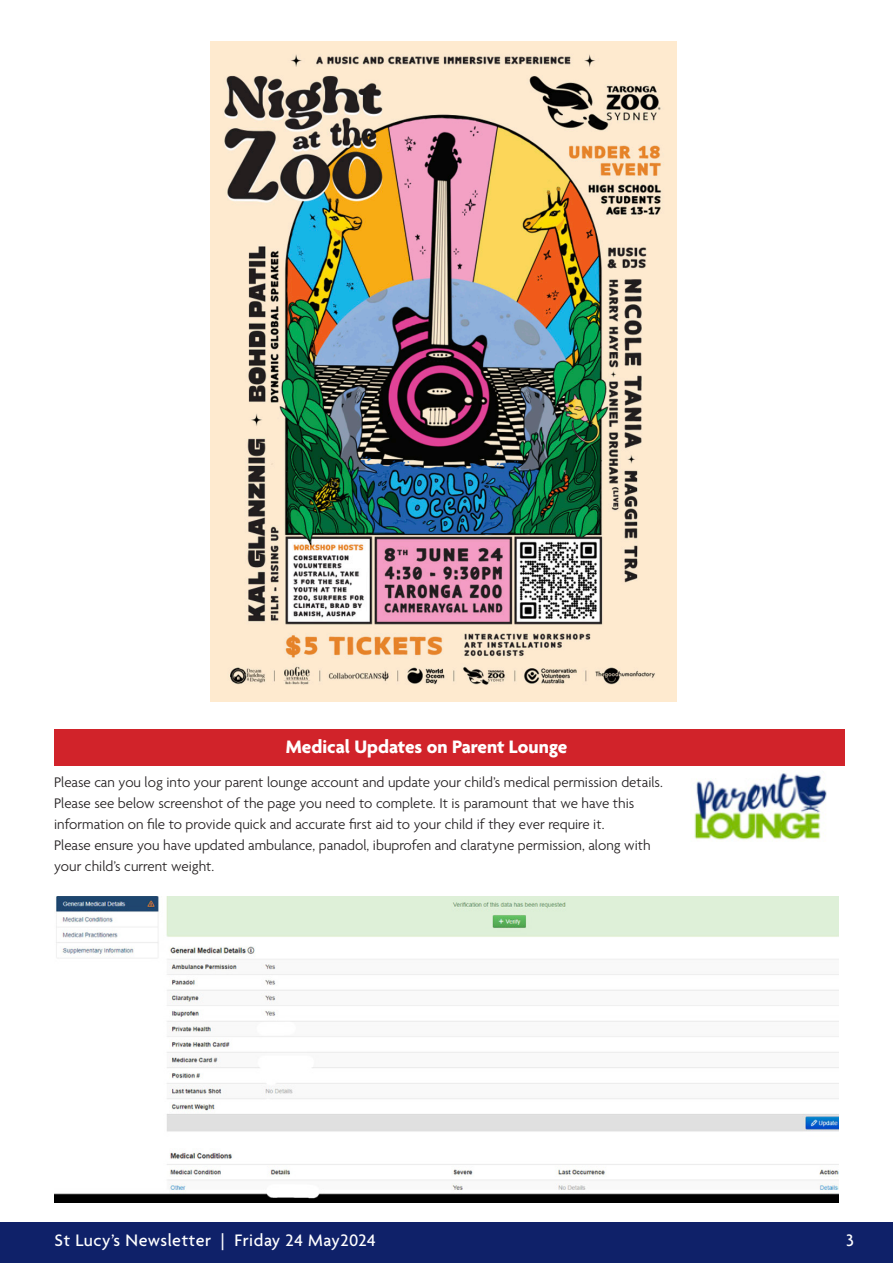
<style>
.page{position:relative;width:893px;height:1263px;background:#fff}
.page>*{position:absolute;margin:0;border:0;box-sizing:border-box;transform-origin:0 0}
.t1{font:700 19.5px "Agenda";color:#fff}
.t2{font:500 18px "Agenda";letter-spacing:.03em;color:#fff}
.t3{font:300 15px/21px "Agenda";color:#231f20}
</style>
<div class="page">
<div style="left:0;top:1222px;width:893px;height:41px;background:#0f2169"></div>
<img style="left:54px;top:896px;width:785px;height:307px">
<div style="left:54px;top:729px;width:791px;height:36px;background:#d1232a"></div>
<img style="left:694px;top:773px;width:133px;height:67px">
<img style="left:210px;top:41px;width:467px;height:661px">
<p class="t1" style="left:286px;top:736px;width:283px">Medical Updates on Parent Lounge</p>
<p class="t3" style="left:54px;top:772px;width:610px">Please can you log into your parent lounge account and update your child’s medical permission details.<br>Please see below screenshot of the page you need to complete. It is paramount that we have this information on file to provide quick and accurate first aid to your child if they ever require it.<br>Please ensure you have updated ambulance, panadol, ibuprofen and claratyne permission, along with your child’s current weight.</p>
<p class="t2" style="left:55px;top:1231px;width:323px">St Lucy’s Newsletter | Friday 24 May2024</p>
<p class="t2" style="left:846px;top:1231px;width:9px">3</p>
</div>
